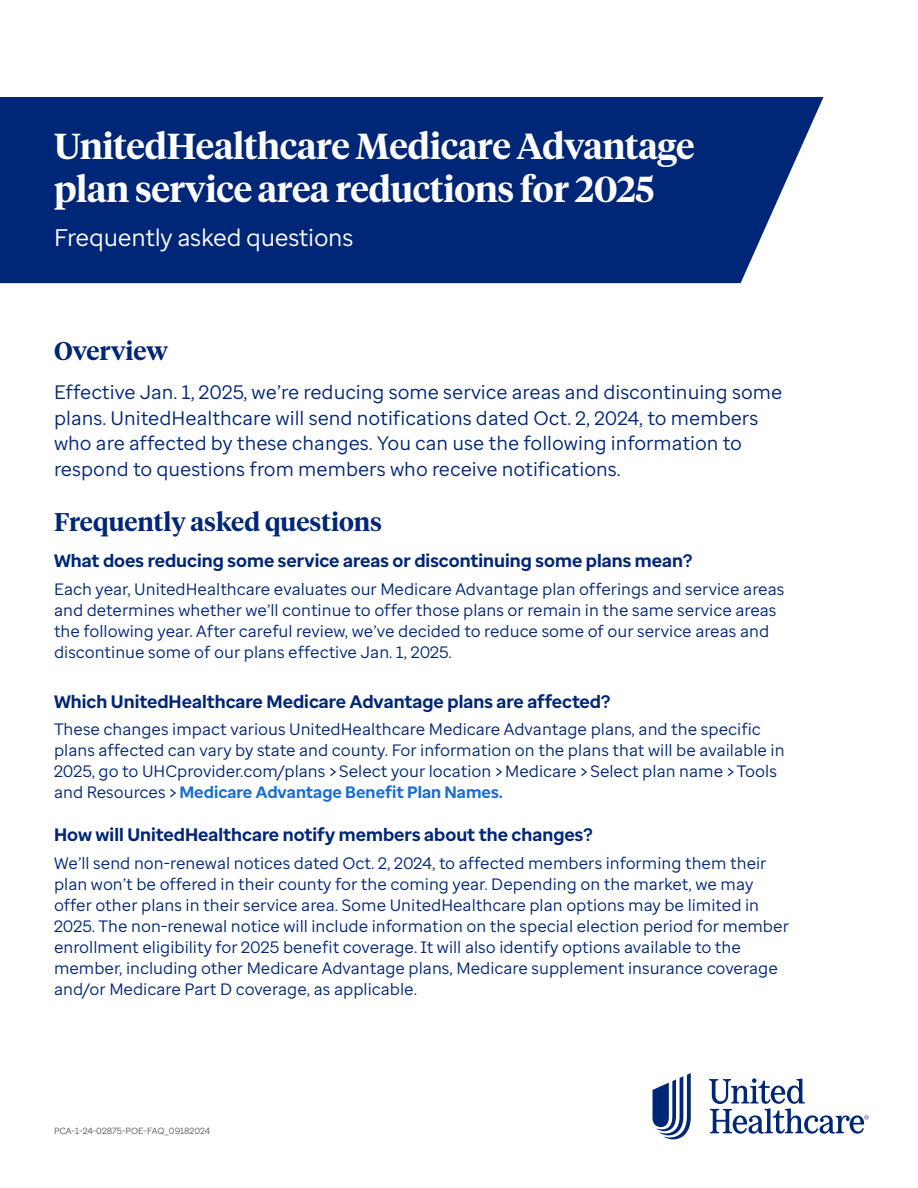
<style>
.page{position:relative;width:918px;height:1188px;background:#fff}
.page>*{position:absolute;margin:0;border:0;box-sizing:border-box;transform-origin:0 0}
.t1{font:600 36px/43.2px "UHC Serif Headline";letter-spacing:-.01em;color:#fff}
.t2{font:600 25.5px "UHC Serif Headline";color:#002677}
.t3{font:24px "Enterprise Sans";letter-spacing:-.01em;color:#fff}
.t4{font:19.5px/25.5px "Enterprise Sans";color:#002677}
.t5{font:700 18px "Enterprise Sans";color:#002677}
.t6{font:16.5px/21px "Enterprise Sans";color:#002677}
.t7{font:9px "Enterprise Sans";letter-spacing:-.01em;color:#5a5a5a}
.s1{font-weight:700;color:#196ecf}
</style>
<div class="page">
<svg style="left:653px;top:1073px;width:38px;height:66px"></svg>
<svg style="left:709px;top:1078px;width:159px;height:56px"></svg>
<div style="left:0;top:97px;width:824px;height:186px;background:#002677"></div>
<h1 class="t1" style="left:54px;top:123px;width:642px">UnitedHealthcare Medicare Advantage plan service area reductions for 2025</h1>
<h3 class="t3" style="left:54px;top:222px;width:301px">Frequently asked questions</h3>
<h2 class="t2" style="left:54px;top:334px;width:116px">Overview</h2>
<p class="t4" style="left:54px;top:379px;width:730px">Effective Jan. 1, 2025, we’re reducing some service areas and discontinuing some plans. UnitedHealthcare will send notifications dated Oct. 2, 2024, to members who are affected by these changes. You can use the following information to respond to questions from members who receive notifications.</p>
<h2 class="t2" style="left:54px;top:505px;width:330px">Frequently asked questions</h2>
<p class="t5" style="left:54px;top:549px;width:640px">What does reducing some service areas or discontinuing some plans mean?</p>
<p class="t6" style="left:54px;top:579px;width:732px">Each year, UnitedHealthcare evaluates our Medicare Advantage plan offerings and service areas and determines whether we’ll continue to offer those plans or remain in the same service areas the following year. After careful review, we’ve decided to reduce some of our service areas and discontinue some of our plans effective Jan. 1, 2025.</p>
<p class="t5" style="left:54px;top:689px;width:558px">Which UnitedHealthcare Medicare Advantage plans are affected?</p>
<p class="t6" style="left:54px;top:719px;width:732px">These changes impact various UnitedHealthcare Medicare Advantage plans, and the specific plans affected can vary by state and county. For information on the plans that will be available in 2025, go to UHCprovider.com/plans &gt; Select your location &gt; Medicare &gt; Select plan name &gt; Tools and Resources &gt; <span class="s1">Medicare Advantage Benefit Plan Names.</span></p>
<p class="t5" style="left:54px;top:823px;width:540px">How will UnitedHealthcare notify members about the changes?</p>
<p class="t6" style="left:54px;top:852px;width:736px">We’ll send non-renewal notices dated Oct. 2, 2024, to affected members informing them their plan won’t be offered in their county for the coming year. Depending on the market, we may offer other plans in their service area. Some UnitedHealthcare plan options may be limited in 2025. The non-renewal notice will include information on the special election period for member enrollment eligibility for 2025 benefit coverage. It will also identify options available to the member, including other Medicare Advantage plans, Medicare supplement insurance coverage and/or Medicare Part D coverage, as applicable.</p>
<p class="t7" style="left:54px;top:1125px;width:158px">PCA-1-24-02875-POE-FAQ_09182024</p>
</div>
